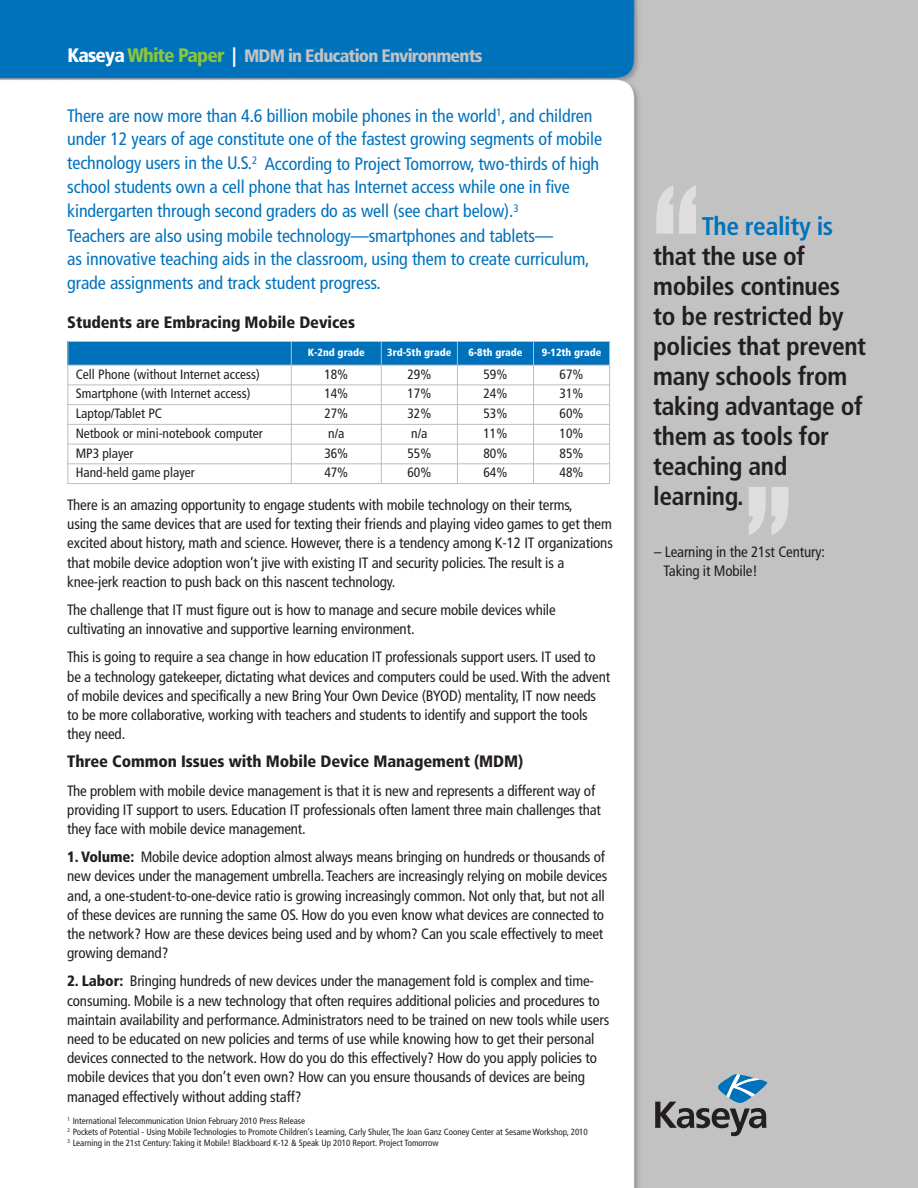
<style>
.page{position:relative;width:918px;height:1188px;background:#fff}
.page>*{position:absolute;margin:0;border:0;box-sizing:border-box;transform-origin:0 0}
.t1{font:189px "Impact";color:#dedede;scale:.68 1}
.t2{font:700 condensed 25.5px/30px "Frutiger";letter-spacing:-.015em;color:#231f20}
.t3{font:700 condensed 25.5px "Frutiger";letter-spacing:-.015em;color:#0072bc}
.t4{font:condensed 18px/24px "Frutiger";letter-spacing:-.005em;color:#0072bc}
.t5{font:900 condensed 18px "Frutiger";letter-spacing:-.045em;color:#c2c2c3}
.t6{font:900 condensed 16.5px "Frutiger";letter-spacing:-.005em;color:#231f20}
.t7{font:condensed 15px/19.2px "Frutiger";letter-spacing:-.01em;color:#231f20}
.t8{font:condensed 13.5px "Frutiger";color:#231f20}
.t9{font:900 condensed 10.5px "Frutiger";color:#fff}
.t10{font:condensed 9px/10.8px "Frutiger";color:#231f20}
.s1{font-size:19.5px;color:#fff}
.s2{font-size:19.5px;color:#89c53f}
.s3{font-weight:900}
</style>
<div class="page">
<img style="left:0;top:0;width:918px;height:1188px">
<svg style="left:655px;top:1074px;width:112px;height:62px;background:#919ba3"></svg>
<div style="left:68px;top:341px;width:223px;height:24px;background:#0072bc"></div>
<div style="left:291px;top:341px;width:90px;height:24px;background:#0072bc"></div>
<div style="left:381px;top:341px;width:76px;height:24px;background:#0072bc"></div>
<div style="left:457px;top:341px;width:77px;height:24px;background:#0072bc"></div>
<div style="left:534px;top:341px;width:76px;height:24px;background:#0072bc"></div>
<div style="left:68px;top:365px;width:223px;height:20px;background:#fff"></div>
<div style="left:291px;top:365px;width:90px;height:20px;background:#fff"></div>
<div style="left:381px;top:365px;width:76px;height:20px;background:#fff"></div>
<div style="left:457px;top:365px;width:77px;height:20px;background:#fff"></div>
<div style="left:534px;top:365px;width:76px;height:20px;background:#fff"></div>
<div style="left:68px;top:385px;width:223px;height:20px;background:#fff"></div>
<div style="left:291px;top:385px;width:90px;height:20px;background:#fff"></div>
<div style="left:381px;top:385px;width:76px;height:20px;background:#fff"></div>
<div style="left:457px;top:385px;width:77px;height:20px;background:#fff"></div>
<div style="left:534px;top:385px;width:76px;height:20px;background:#fff"></div>
<div style="left:68px;top:405px;width:223px;height:19px;background:#fff"></div>
<div style="left:291px;top:405px;width:90px;height:19px;background:#fff"></div>
<div style="left:381px;top:405px;width:76px;height:19px;background:#fff"></div>
<div style="left:457px;top:405px;width:77px;height:19px;background:#fff"></div>
<div style="left:534px;top:405px;width:76px;height:19px;background:#fff"></div>
<div style="left:68px;top:424px;width:223px;height:20px;background:#fff"></div>
<div style="left:291px;top:424px;width:90px;height:20px;background:#fff"></div>
<div style="left:381px;top:424px;width:76px;height:20px;background:#fff"></div>
<div style="left:457px;top:424px;width:77px;height:20px;background:#fff"></div>
<div style="left:534px;top:424px;width:76px;height:20px;background:#fff"></div>
<div style="left:68px;top:444px;width:223px;height:20px;background:#fff"></div>
<div style="left:291px;top:444px;width:90px;height:20px;background:#fff"></div>
<div style="left:381px;top:444px;width:76px;height:20px;background:#fff"></div>
<div style="left:457px;top:444px;width:77px;height:20px;background:#fff"></div>
<div style="left:534px;top:444px;width:76px;height:20px;background:#fff"></div>
<div style="left:68px;top:464px;width:223px;height:20px;background:#fff"></div>
<div style="left:291px;top:464px;width:90px;height:20px;background:#fff"></div>
<div style="left:381px;top:464px;width:76px;height:20px;background:#fff"></div>
<div style="left:457px;top:464px;width:77px;height:20px;background:#fff"></div>
<div style="left:534px;top:464px;width:76px;height:20px;background:#fff"></div>
<hr style="left:68px;top:341px;width:1px;height:143px;background:#bcbdc0">
<hr style="left:291px;top:341px;width:1px;height:143px;background:#bcbdc0">
<hr style="left:381px;top:341px;width:1px;height:143px;background:#bcbdc0">
<hr style="left:457px;top:341px;width:1px;height:143px;background:#bcbdc0">
<hr style="left:533px;top:341px;width:1px;height:143px;background:#bcbdc0">
<hr style="left:609px;top:341px;width:1px;height:143px;background:#bcbdc0">
<hr style="left:68px;top:341px;width:542px;height:1px;background:#bcbdc0">
<hr style="left:68px;top:365px;width:542px;height:1px;background:#bcbdc0">
<hr style="left:68px;top:385px;width:542px;height:1px;background:#bcbdc0">
<hr style="left:68px;top:404px;width:542px;height:1px;background:#bcbdc0">
<hr style="left:68px;top:424px;width:542px;height:1px;background:#bcbdc0">
<hr style="left:68px;top:444px;width:542px;height:1px;background:#bcbdc0">
<hr style="left:68px;top:463px;width:542px;height:1px;background:#bcbdc0">
<hr style="left:68px;top:483px;width:542px;height:1px;background:#bcbdc0">
<p class="t5" style="left:68px;top:49px;width:417px"><span class="s1">Kaseya</span> <span class="s2">White Paper</span> <span class="s1">|</span> MDM in Education Environments</p>
<p class="t4" style="left:67px;top:105px;width:536px">There are now more than 4.6 billion mobile phones in the world<sup>1</sup>, and children under 12 years of age constitute one of the fastest growing segments of mobile technology users in the U.S.<sup>2</sup> According to Project Tomorrow, two-thirds of high school students own a cell phone that has Internet access while one in five kindergarten through second graders do as well (see chart below).<sup>3<br></sup>Teachers are also using mobile technology—smartphones and tablets—<br>as innovative teaching aids in the classroom, using them to create curriculum, grade assignments and track student progress.</p>
<p class="t6" style="left:67px;top:316px;width:289px">Students are Embracing Mobile Devices</p>
<p class="t9" style="left:308px;top:348px;width:59px">K-2nd grade</p>
<p class="t9" style="left:387px;top:348px;width:66px">3rd-5th grade</p>
<p class="t9" style="left:468px;top:348px;width:56px">6-8th grade</p>
<p class="t9" style="left:542px;top:348px;width:61px">9-12th grade</p>
<p class="t8" style="left:76px;top:368px;width:186px">Cell Phone (without Internet access)</p>
<p class="t8" style="left:324px;top:368px;width:25px">18%</p>
<p class="t8" style="left:407px;top:368px;width:25px">29%</p>
<p class="t8" style="left:484px;top:368px;width:25px">59%</p>
<p class="t8" style="left:560px;top:368px;width:25px">67%</p>
<p class="t8" style="left:76px;top:388px;width:176px">Smartphone (with Internet access)</p>
<p class="t8" style="left:324px;top:388px;width:25px">14%</p>
<p class="t8" style="left:407px;top:388px;width:25px">17%</p>
<p class="t8" style="left:484px;top:388px;width:25px">24%</p>
<p class="t8" style="left:560px;top:388px;width:25px">31%</p>
<p class="t8" style="left:76px;top:408px;width:88px">Laptop/Tablet PC</p>
<p class="t8" style="left:324px;top:408px;width:25px">27%</p>
<p class="t8" style="left:407px;top:408px;width:25px">32%</p>
<p class="t8" style="left:484px;top:408px;width:25px">53%</p>
<p class="t8" style="left:560px;top:408px;width:25px">60%</p>
<p class="t8" style="left:76px;top:428px;width:189px">Netbook or mini-notebook computer</p>
<p class="t8" style="left:328px;top:428px;width:18px">n/a</p>
<p class="t8" style="left:411px;top:428px;width:18px">n/a</p>
<p class="t8" style="left:484px;top:428px;width:25px">11%</p>
<p class="t8" style="left:560px;top:428px;width:25px">10%</p>
<p class="t8" style="left:76px;top:447px;width:59px">MP3 player</p>
<p class="t8" style="left:324px;top:447px;width:25px">36%</p>
<p class="t8" style="left:407px;top:447px;width:25px">55%</p>
<p class="t8" style="left:484px;top:447px;width:25px">80%</p>
<p class="t8" style="left:560px;top:447px;width:25px">85%</p>
<p class="t8" style="left:76px;top:467px;width:121px">Hand-held game player</p>
<p class="t8" style="left:324px;top:467px;width:25px">47%</p>
<p class="t8" style="left:407px;top:467px;width:25px">60%</p>
<p class="t8" style="left:484px;top:467px;width:25px">64%</p>
<p class="t8" style="left:560px;top:467px;width:25px">48%</p>
<p class="t7" style="left:67px;top:496px;width:547px">There is an amazing opportunity to engage students with mobile technology on their terms,<br>using the same devices that are used for texting their friends and playing video games to get them excited about history, math and science. However, there is a tendency among K-12 IT organizations that mobile device adoption won’t jive with existing IT and security policies. The result is a knee-jerk reaction to push back on this nascent technology.</p>
<p class="t7" style="left:67px;top:601px;width:490px">The challenge that IT must figure out is how to manage and secure mobile devices while cultivating an innovative and supportive learning environment.</p>
<p class="t7" style="left:67px;top:649px;width:544px">This is going to require a sea change in how education IT professionals support users. IT used to be a technology gatekeeper, dictating what devices and computers could be used.With the advent of mobile devices and specifically a new Bring Your Own Device (BYOD) mentality, IT now needs to be more collaborative, working with teachers and students to identify and support the tools they need.</p>
<p class="t6" style="left:67px;top:755px;width:458px">Three Common Issues with Mobile Device Management (MDM)</p>
<p class="t7" style="left:67px;top:782px;width:535px">The problem with mobile device management is that it is new and represents a different way of providing IT support to users. Education IT professionals often lament three main challenges that they face with mobile device management.</p>
<p class="t7" style="left:67px;top:849px;width:542px"><span class="s3">1. Volume:</span> Mobile device adoption almost always means bringing on hundreds or thousands of new devices under the management umbrella. Teachers are increasingly relying on mobile devices and, a one-student-to-one-device ratio is growing increasingly common. Not only that, but not all of these devices are running the same OS. How do you even know what devices are connected to the network? How are these devices being used and by whom? Can you scale effectively to meet growing demand?</p>
<p class="t7" style="left:67px;top:973px;width:544px"><span class="s3">2. Labor:</span> Bringing hundreds of new devices under the management fold is complex and time&shy;consuming. Mobile is a new technology that often requires additional policies and procedures to maintain availability and performance.Administrators need to be trained on new tools while users need to be educated on new policies and terms of use while knowing how to get their personal devices connected to the network. How do you do this effectively? How do you apply policies to mobile devices that you don’t even own? How can you ensure thousands of devices are being managed effectively without adding staff?</p>
<p class="t10" style="left:68px;top:1116px;width:522px"><sup>1</sup> International Telecommunication Union February 2010 Press Release<br><sup>2</sup> Pockets of Potential - Using Mobile Technologies to Promote Children’s Learning, Carly Shuler, The Joan Ganz Cooney Center at Sesame Workshop, 2010<br><sup>3</sup> Learning in the 21st Century: Taking it Mobile! Blackboard K-12 &amp; Speak Up 2010 Report. Project Tomorrow</p>
<h1 class="t1" style="left:654px;top:144px;width:67px">“</h1>
<h2 class="t3" style="left:702px;top:216px;width:133px">The reality is</h2>
<h2 class="t2" style="left:653px;top:243px;width:214px">that the use of mobiles continues to be restricted by policies that prevent many schools from taking advantage of them as tools for teaching and learning.</h2>
<h1 class="t1" style="left:747px;top:446px;width:67px">”</h1>
<p class="t7" style="left:664px;top:543px;width:163px;text-indent:-10px">– Learning in the 21st Century:<br>Taking it Mobile!</p>
</div>
